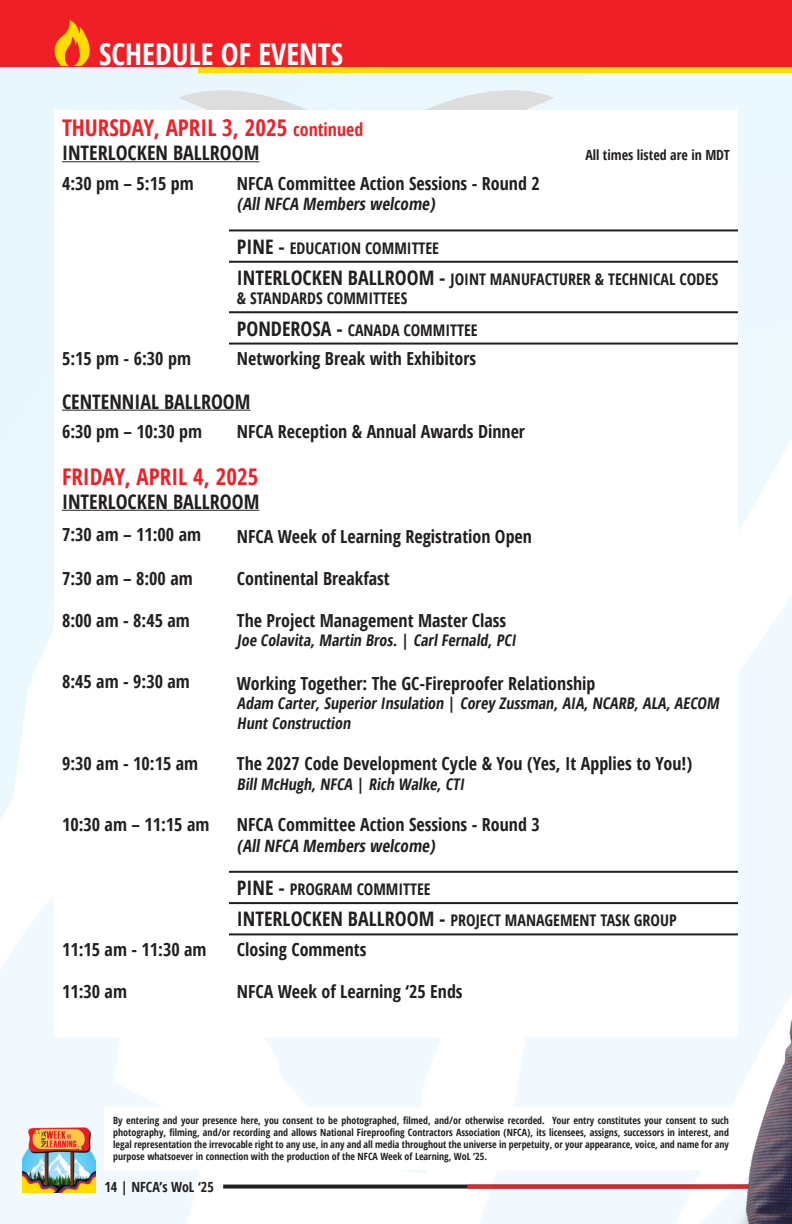
<style>
.page{position:relative;width:792px;height:1224px;background:#fff}
.page>*{position:absolute;margin:0;border:0;box-sizing:border-box;transform-origin:0 0}
.t1{font:700 condensed 30px "Open Sans";color:#fff}
.t2{font:700 condensed 23px "Open Sans";color:#ee2228}
.t3{font:700 condensed 20px "Open Sans";color:#231f20}
.t4{font:700 condensed 18px "Open Sans";color:#231f20}
.t5{font:700 condensed 17px "Open Sans";color:#231f20}
.t6{font:700 condensed 16px/19.2px "Open Sans";color:#231f20}
.t7{font:700 condensed 14px "Open Sans";color:#231f20}
.t8{font:700 condensed 10px/12px "Open Sans";color:#231f20;text-align:justify}
.s1{font-size:18px}
.s2{font-size:20px}
</style>
<div class="page">
<img style="left:0;top:66px;width:792px;height:1158px">
<div style="left:54px;top:110px;width:684px;height:927px;background:#fff"></div>
<div style="left:104px;top:1108px;width:634px;height:62px;background:#fff"></div>
<hr style="left:229px;top:871px;width:509px;height:2px;background:#231f20">
<hr style="left:229px;top:229px;width:509px;height:2px;background:#231f20">
<hr style="left:229px;top:261px;width:509px;height:2px;background:#231f20">
<hr style="left:229px;top:311px;width:509px;height:2px;background:#231f20">
<hr style="left:229px;top:343px;width:509px;height:2px;background:#231f20">
<hr style="left:229px;top:902px;width:509px;height:2px;background:#231f20">
<hr style="left:229px;top:933px;width:509px;height:2px;background:#231f20">
<hr style="left:62px;top:161px;width:197px;height:1px;background:#231f20">
<hr style="left:62px;top:410px;width:189px;height:1px;background:#231f20">
<hr style="left:62px;top:510px;width:197px;height:1px;background:#231f20">
<svg style="left:198px;top:66px;width:594px;height:7px;background:#f8c20a"></svg>
<div style="left:0;top:0;width:792px;height:66px;background:#ee2026"></div>
<img style="left:22px;top:1125px;width:74px;height:67px">
<svg style="left:223px;top:1185px;width:244px;height:4px"></svg>
<svg style="left:467px;top:1185px;width:262px;height:4px"></svg>
<svg style="left:55px;top:20px;width:35px;height:46px"></svg>
<img style="left:729px;top:808px;width:63px;height:416px">
<p class="t1" style="left:99px;top:33px;width:246px">SCHEDULE OF EVENTS</p>
<p class="t2" style="left:62px;top:112px;width:303px">THURSDAY, APRIL 3, 2025 <span class="s1">continued</span></p>
<p class="t3" style="left:62px;top:139px;width:199px">INTERLOCKEN BALLROOM</p>
<p class="t7" style="left:585px;top:145px;width:146px">All times listed are in MDT</p>
<p class="t4" style="left:62px;top:171px;width:133px">4:30 pm – 5:15 pm</p>
<p class="t4" style="left:237px;top:171px;width:304px">NFCA Committee Action Sessions - Round 2</p>
<p class="t5" style="left:237px;top:192px;width:203px">(AllNFCA Members welcome)</p>
<p class="t6" style="left:237px;top:238px;width:204px"><span class="s2">PINE -</span> EDUCATION COMMITTEE</p>
<p class="t6" style="left:237px;top:269px;width:483px"><span class="s2">INTERLOCKEN BALLROOM -</span> JOINT MANUFACTURER &amp; TECHNICAL CODES &amp; STANDARDS COMMITTEES</p>
<p class="t6" style="left:237px;top:320px;width:242px"><span class="s2">PONDEROSA -</span> CANADA COMMITTEE</p>
<p class="t4" style="left:62px;top:346px;width:130px">5:15 pm - 6:30 pm</p>
<p class="t4" style="left:237px;top:346px;width:241px">Networking Break with Exhibitors</p>
<p class="t3" style="left:62px;top:387px;width:190px">CENTENNIAL BALLROOM</p>
<p class="t4" style="left:62px;top:419px;width:142px">6:30 pm – 10:30 pm</p>
<p class="t4" style="left:237px;top:419px;width:290px">NFCA Reception &amp; Annual Awards Dinner</p>
<p class="t2" style="left:62px;top:460px;width:198px">FRIDAY, APRIL 4, 2025</p>
<p class="t3" style="left:62px;top:488px;width:199px">INTERLOCKEN BALLROOM</p>
<p class="t4" style="left:62px;top:522px;width:141px">7:30 am – 11:00 am</p>
<p class="t4" style="left:237px;top:524px;width:297px">NFCA Week of Learning Registration Open</p>
<p class="t4" style="left:62px;top:566px;width:132px">7:30 am – 8:00 am</p>
<p class="t4" style="left:237px;top:566px;width:154px">Continental Breakfast</p>
<p class="t4" style="left:62px;top:608px;width:129px">8:00 am - 8:45 am</p>
<p class="t4" style="left:237px;top:608px;width:271px">The Project Management Master Class</p>
<p class="t6" style="left:237px;top:630px;width:284px">Joe Colavita,Martin Bros.| CarlFernald,PCI</p>
<p class="t4" style="left:62px;top:669px;width:129px">8:45 am - 9:30 am</p>
<p class="t4" style="left:237px;top:671px;width:360px">Working Together: The GC-Fireproofer Relationship</p>
<p class="t6" style="left:237px;top:694px;width:486px">Adam Carter,SuperiorInsulation | Corey Zussman,AIA,NCARB,ALA,AECOM<br>HuntConstruction</p>
<p class="t4" style="left:62px;top:751px;width:138px">9:30 am - 10:15 am</p>
<p class="t4" style="left:237px;top:751px;width:457px">The 2027 Code Development Cycle &amp; You (Yes, It Applies to You!)</p>
<p class="t6" style="left:237px;top:774px;width:232px">BillMcHugh,NFCA | Rich Walke,CTI</p>
<p class="t4" style="left:62px;top:812px;width:149px">10:30 am – 11:15 am</p>
<p class="t4" style="left:237px;top:812px;width:304px">NFCA Committee Action Sessions - Round 3</p>
<p class="t5" style="left:237px;top:834px;width:203px">(AllNFCA Members welcome)</p>
<p class="t6" style="left:237px;top:879px;width:195px"><span class="s2">PINE -</span> PROGRAM COMMITTEE</p>
<p class="t6" style="left:237px;top:911px;width:441px"><span class="s2">INTERLOCKEN BALLROOM -</span> PROJECT MANAGEMENT TASK GROUP</p>
<p class="t4" style="left:62px;top:937px;width:146px">11:15 am - 11:30 am</p>
<p class="t4" style="left:237px;top:937px;width:131px">Closing Comments</p>
<p class="t4" style="left:62px;top:979px;width:67px">11:30 am</p>
<p class="t4" style="left:237px;top:979px;width:227px">NFCA Week of Learning ‘25 Ends</p>
<p class="t8" style="left:113px;top:1115px;width:617px">By entering and your presence here, you consent to be photographed, filmed, and/or otherwise recorded. Your entry constitutes your consent to such photography, filming, and/or recording and allows National Fireproofing Contractors Association (NFCA), its licensees, assigns, successors in interest, and legal representation the irrevocable right to any use, in any and all media throughout the universe in perpetuity, or your appearance, voice, and name for any purpose whatsoever in connection with the production of the NFCA Week of Learning, WoL ‘25.</p>
<p class="t7" style="left:104px;top:1177px;width:111px">14 | NFCA’s WoL ‘25</p>
</div>
